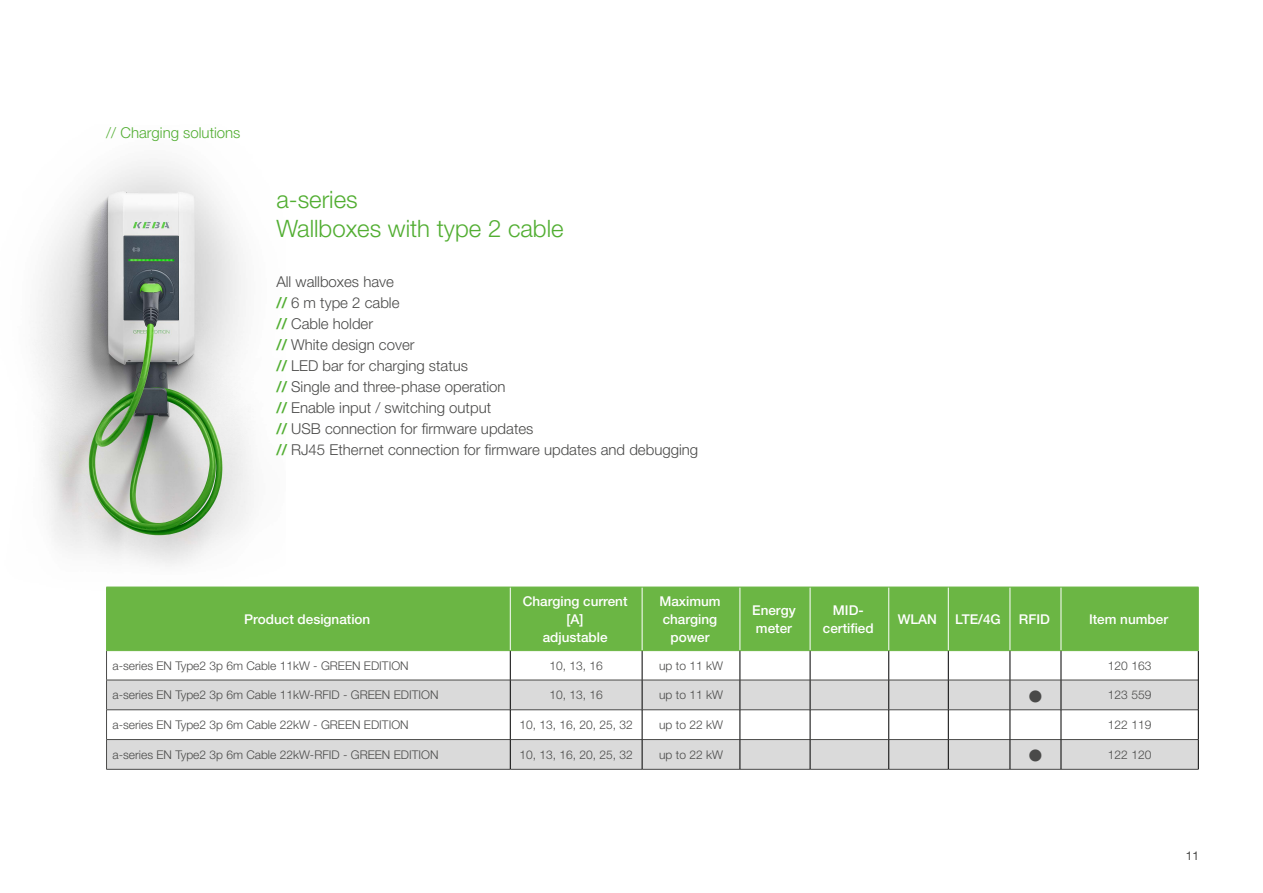
<style>
.page{position:relative;width:1263px;height:893px;background:#fff}
.page>*{position:absolute;margin:0;border:0;box-sizing:border-box;transform-origin:0 0}
.t1{font:300 24px/28.8px "Helvetica Neue LT Pro";color:#52ae32}
.t2{font:300 15px/21px "Helvetica Neue LT Pro";color:#4a4a49}
.t3{font:300 15px "Helvetica Neue LT Pro";color:#52ae32}
.t4{font:500 13.5px/18px "Helvetica Neue LT Pro";color:#fff;text-align:center}
.t5{font:300 12px "Helvetica Neue LT Pro";color:#4a4a49}
.t6{font:12px "Webdings";color:#4a4a49}
.t7{font:12px "Helvetica Neue LT Pro";color:#4a4a49}
.s1{font-weight:500;color:#52ae32}
</style>
<div class="page">
<img style="left:35px;top:161px;width:250px;height:491px">
<div style="left:107px;top:588px;width:1091px;height:62px;background:#6bb644"></div>
<svg style="left:107px;top:681px;width:1091px;height:88px;fill:#dadada"></svg>
<hr style="left:510px;top:587px;width:1px;height:63px;background:#fff">
<hr style="left:642px;top:587px;width:1px;height:63px;background:#fff">
<hr style="left:740px;top:587px;width:1px;height:63px;background:#fff">
<hr style="left:810px;top:587px;width:1px;height:63px;background:#fff">
<hr style="left:888px;top:587px;width:1px;height:63px;background:#fff">
<hr style="left:948px;top:587px;width:1px;height:63px;background:#fff">
<hr style="left:1010px;top:587px;width:1px;height:63px;background:#fff">
<hr style="left:1061px;top:587px;width:1px;height:63px;background:#fff">
<svg style="left:106px;top:651px;width:1px;height:29px"></svg>
<hr style="left:106px;top:680px;width:404px;height:1px;background:#4a4a49">
<hr style="left:106px;top:680px;width:1px;height:30px;background:#4a4a49">
<hr style="left:510px;top:680px;width:132px;height:1px;background:#4a4a49">
<hr style="left:642px;top:680px;width:98px;height:1px;background:#4a4a49">
<hr style="left:740px;top:680px;width:70px;height:1px;background:#4a4a49">
<hr style="left:810px;top:680px;width:79px;height:1px;background:#4a4a49">
<hr style="left:889px;top:680px;width:59px;height:1px;background:#4a4a49">
<hr style="left:948px;top:680px;width:62px;height:1px;background:#4a4a49">
<hr style="left:1010px;top:680px;width:51px;height:1px;background:#4a4a49">
<hr style="left:1061px;top:680px;width:137px;height:1px;background:#4a4a49">
<hr style="left:106px;top:709px;width:404px;height:1px;background:#4a4a49">
<hr style="left:510px;top:709px;width:132px;height:1px;background:#4a4a49">
<hr style="left:642px;top:709px;width:98px;height:1px;background:#4a4a49">
<hr style="left:740px;top:709px;width:70px;height:1px;background:#4a4a49">
<hr style="left:810px;top:709px;width:79px;height:1px;background:#4a4a49">
<hr style="left:889px;top:709px;width:59px;height:1px;background:#4a4a49">
<hr style="left:948px;top:709px;width:62px;height:1px;background:#4a4a49">
<hr style="left:1010px;top:709px;width:51px;height:1px;background:#4a4a49">
<hr style="left:1061px;top:709px;width:137px;height:1px;background:#4a4a49">
<hr style="left:106px;top:739px;width:404px;height:1px;background:#4a4a49">
<svg style="left:106px;top:710px;width:1px;height:59px"></svg>
<hr style="left:510px;top:739px;width:132px;height:1px;background:#4a4a49">
<hr style="left:642px;top:739px;width:98px;height:1px;background:#4a4a49">
<hr style="left:740px;top:739px;width:70px;height:1px;background:#4a4a49">
<hr style="left:810px;top:739px;width:79px;height:1px;background:#4a4a49">
<hr style="left:889px;top:739px;width:59px;height:1px;background:#4a4a49">
<hr style="left:948px;top:739px;width:62px;height:1px;background:#4a4a49">
<hr style="left:1010px;top:739px;width:51px;height:1px;background:#4a4a49">
<hr style="left:1061px;top:739px;width:137px;height:1px;background:#4a4a49">
<hr style="left:106px;top:769px;width:404px;height:1px;background:#4a4a49">
<hr style="left:510px;top:769px;width:132px;height:1px;background:#4a4a49">
<hr style="left:642px;top:769px;width:98px;height:1px;background:#4a4a49">
<hr style="left:740px;top:769px;width:70px;height:1px;background:#4a4a49">
<hr style="left:810px;top:769px;width:79px;height:1px;background:#4a4a49">
<hr style="left:889px;top:769px;width:59px;height:1px;background:#4a4a49">
<hr style="left:948px;top:769px;width:62px;height:1px;background:#4a4a49">
<hr style="left:1010px;top:769px;width:51px;height:1px;background:#4a4a49">
<hr style="left:1061px;top:769px;width:137px;height:1px;background:#4a4a49">
<svg style="left:510px;top:651px;width:1px;height:29px"></svg>
<svg style="left:642px;top:651px;width:1px;height:29px"></svg>
<svg style="left:740px;top:651px;width:1px;height:29px"></svg>
<svg style="left:810px;top:651px;width:1px;height:29px"></svg>
<svg style="left:888px;top:651px;width:1px;height:29px"></svg>
<svg style="left:948px;top:651px;width:1px;height:29px"></svg>
<svg style="left:1010px;top:651px;width:1px;height:29px"></svg>
<svg style="left:1061px;top:651px;width:1px;height:29px"></svg>
<svg style="left:1198px;top:651px;width:1px;height:29px"></svg>
<hr style="left:510px;top:680px;width:1px;height:30px;background:#000">
<hr style="left:642px;top:680px;width:1px;height:30px;background:#000">
<hr style="left:740px;top:680px;width:1px;height:30px;background:#000">
<hr style="left:810px;top:680px;width:1px;height:30px;background:#000">
<hr style="left:888px;top:680px;width:1px;height:30px;background:#000">
<hr style="left:948px;top:680px;width:1px;height:30px;background:#000">
<hr style="left:1010px;top:680px;width:1px;height:30px;background:#000">
<hr style="left:1061px;top:680px;width:1px;height:30px;background:#000">
<hr style="left:1198px;top:680px;width:1px;height:30px;background:#000">
<svg style="left:1198px;top:710px;width:1px;height:29px"></svg>
<svg style="left:510px;top:710px;width:1px;height:59px"></svg>
<svg style="left:642px;top:710px;width:1px;height:59px"></svg>
<svg style="left:740px;top:710px;width:1px;height:59px"></svg>
<svg style="left:810px;top:710px;width:1px;height:59px"></svg>
<svg style="left:888px;top:710px;width:1px;height:59px"></svg>
<svg style="left:948px;top:710px;width:1px;height:59px"></svg>
<svg style="left:1010px;top:710px;width:1px;height:59px"></svg>
<svg style="left:1061px;top:710px;width:1px;height:59px"></svg>
<hr style="left:1198px;top:739px;width:1px;height:30px;background:#000">
<hr style="left:106px;top:587px;width:404px;height:1px;background:#6bb644">
<hr style="left:106px;top:587px;width:1px;height:63px;background:#6bb644">
<hr style="left:510px;top:587px;width:132px;height:1px;background:#6bb644">
<hr style="left:642px;top:587px;width:98px;height:1px;background:#6bb644">
<hr style="left:740px;top:587px;width:70px;height:1px;background:#6bb644">
<hr style="left:810px;top:587px;width:79px;height:1px;background:#6bb644">
<hr style="left:889px;top:587px;width:59px;height:1px;background:#6bb644">
<hr style="left:948px;top:587px;width:62px;height:1px;background:#6bb644">
<hr style="left:1010px;top:587px;width:51px;height:1px;background:#6bb644">
<hr style="left:1061px;top:587px;width:137px;height:1px;background:#6bb644">
<hr style="left:1198px;top:587px;width:1px;height:63px;background:#6bb644">
<hr style="left:106px;top:650px;width:404px;height:1px;background:#6bb644">
<hr style="left:510px;top:650px;width:132px;height:1px;background:#6bb644">
<hr style="left:642px;top:650px;width:98px;height:1px;background:#6bb644">
<hr style="left:740px;top:650px;width:70px;height:1px;background:#6bb644">
<hr style="left:810px;top:650px;width:79px;height:1px;background:#6bb644">
<hr style="left:889px;top:650px;width:59px;height:1px;background:#6bb644">
<hr style="left:948px;top:650px;width:62px;height:1px;background:#6bb644">
<hr style="left:1010px;top:650px;width:51px;height:1px;background:#6bb644">
<hr style="left:1061px;top:650px;width:137px;height:1px;background:#6bb644">
<p class="t3" style="left:106px;top:124px;width:136px">// Charging solutions</p>
<h1 class="t1" style="left:276px;top:185px;width:289px">a-series<br>Wallboxes with type 2 cable</h1>
<p class="t2" style="left:276px;top:271px;width:423px">All wallboxes have<br><span class="s1">//</span> 6 m type 2 cable<br><span class="s1">//</span> Cable holder<br><span class="s1">//</span> White design cover<br><span class="s1">//</span> LED bar for charging status<br><span class="s1">//</span> Single and three-phase operation<br><span class="s1">//</span> Enable input / switching output<br><span class="s1">//</span> USB connection for firmware updates<br><span class="s1">//</span> RJ45 Ethernet connection for firmware updates and debugging</p>
<p class="t4" style="left:244px;top:610px;width:128px">Product designation</p>
<p class="t4" style="left:523px;top:592px;width:106px">Charging current [A]<br>adjustable</p>
<p class="t4" style="left:659px;top:592px;width:63px">Maximum charging power</p>
<p class="t4" style="left:752px;top:601px;width:45px;text-align:left">Energy meter</p>
<p class="t4" style="left:823px;top:601px;width:52px">MID&shy;certified</p>
<p class="t4" style="left:898px;top:610px;width:41px">WLAN</p>
<p class="t4" style="left:955px;top:610px;width:47px">LTE/4G</p>
<p class="t4" style="left:1019px;top:610px;width:33px">RFID</p>
<p class="t4" style="left:1089px;top:610px;width:81px">Item number</p>
<p class="t5" style="left:113px;top:658px;width:298px">a-series EN Type2 3p 6m Cable 11kW - GREEN EDITION</p>
<p class="t5" style="left:549px;top:658px;width:55px">10, 13, 16</p>
<p class="t5" style="left:659px;top:658px;width:65px">up to 11 kW</p>
<p class="t5" style="left:1108px;top:658px;width:45px">120 163</p>
<p class="t5" style="left:113px;top:688px;width:327px">a-series EN Type2 3p 6m Cable 11kW-RFID - GREEN EDITION</p>
<p class="t5" style="left:549px;top:688px;width:55px">10, 13, 16</p>
<p class="t5" style="left:659px;top:688px;width:65px">up to 11 kW</p>
<p class="t6" style="left:1029px;top:690px;width:13px">■</p>
<p class="t5" style="left:1108px;top:688px;width:45px">123 559</p>
<p class="t5" style="left:113px;top:717px;width:298px">a-series EN Type2 3p 6m Cable 22kW - GREEN EDITION</p>
<p class="t5" style="left:519px;top:717px;width:115px">10, 13, 16, 20, 25, 32</p>
<p class="t5" style="left:659px;top:717px;width:65px">up to 22 kW</p>
<p class="t5" style="left:1108px;top:717px;width:45px">122 119</p>
<p class="t5" style="left:113px;top:747px;width:327px">a-series EN Type2 3p 6m Cable 22kW-RFID - GREEN EDITION</p>
<p class="t5" style="left:519px;top:747px;width:115px">10, 13, 16, 20, 25, 32</p>
<p class="t5" style="left:659px;top:747px;width:65px">up to 22 kW</p>
<p class="t6" style="left:1029px;top:750px;width:13px">■</p>
<p class="t5" style="left:1108px;top:747px;width:45px">122 120</p>
<p class="t7" style="left:1186px;top:848px;width:15px">11</p>
</div>
